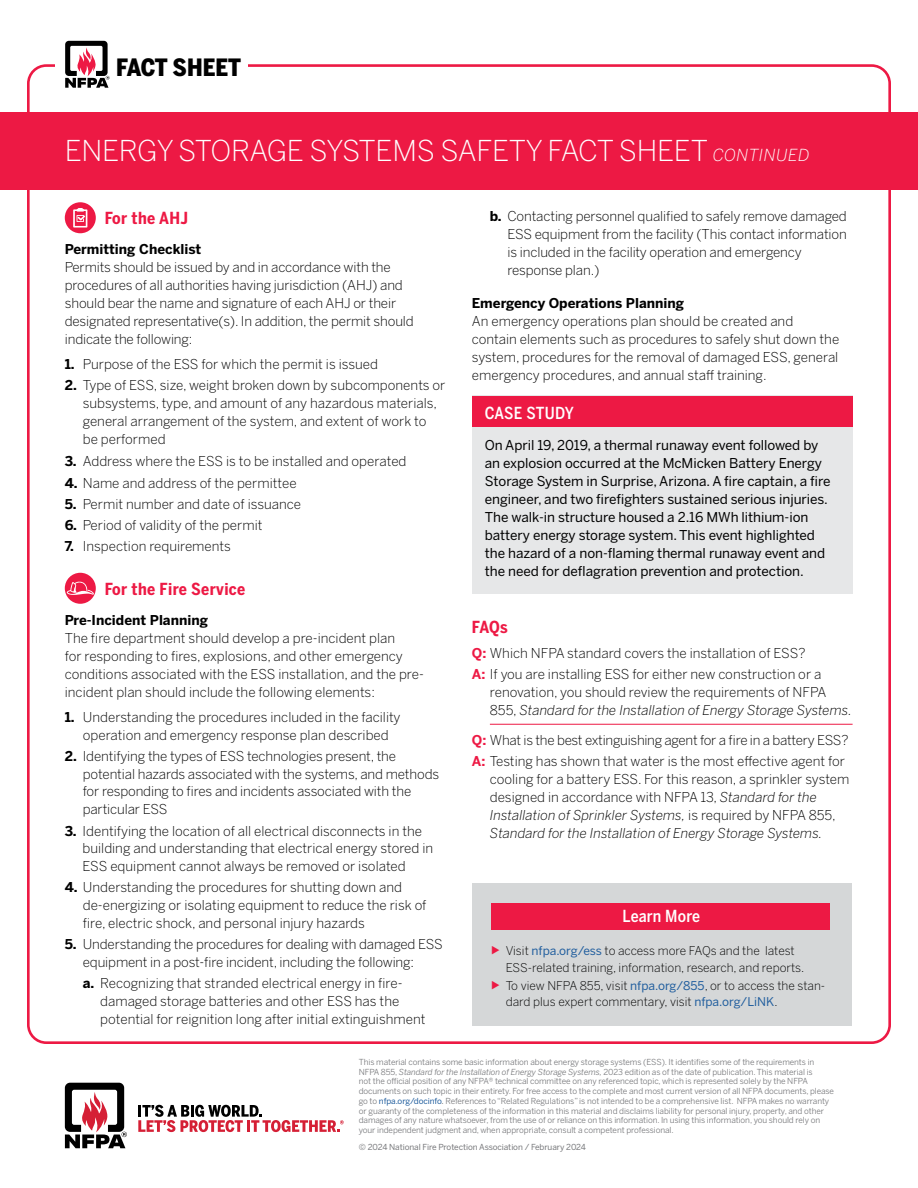
<style>
.page{position:relative;width:918px;height:1188px;background:#fff}
.page>*{position:absolute;margin:0;border:0;box-sizing:border-box;transform-origin:0 0}
.t1{font:300 28.5px "Benton Sans";letter-spacing:-.01em;color:#fff}
.t2{font:900 23.7px "Benton Sans Condensed";color:#000}
.t3{font:700 16.5px "Benton Sans Condensed";letter-spacing:.02em;color:#ed1944}
.t4{font:500 16.5px "Benton Sans Condensed";letter-spacing:.005em;color:#fff}
.t5{font:300 13.5px/18px "Benton Sans";color:#000}
.t6{font:13.5px/18px "Benton Sans";letter-spacing:-.005em;color:#000}
.t7{font:300 13.5px/21px "Benton Sans";letter-spacing:-.02em;color:#000}
.t8{font:700 13.5px "Benton Sans";color:#000}
.t9{font:300 12px/16.5px "Benton Sans";color:#000}
.t10{font:8.25px/9.8px "Benton Sans";letter-spacing:-.01em;color:#77787b}
.t11{font:8.25px "Benton Sans";letter-spacing:-.01em;color:#77787b}
.s1{font-style:italic;font-size:16.5px}
.s2{font-weight:700}
.s3{font-weight:700;color:#ed1944}
.s4{font-style:italic}
.s5{font-weight:400;color:#215e9e}
.s6{color:#215e9e}
.s7{font-style:inherit}
</style>
<div class="page">
<svg style="left:65px;top:41px;width:45px;height:47px"></svg>
<hr style="left:490px;top:724px;width:363px;height:1px;background:#ed1944">
<div style="left:65px;top:202px;width:31px;height:31px;background:#ed1944;border-radius:50%"></div>
<svg style="left:73px;top:208px;width:14px;height:20px"></svg>
<div style="left:65px;top:573px;width:31px;height:31px;background:#ed1944;border-radius:50%"></div>
<svg style="left:66px;top:582px;width:28px;height:13px"></svg>
<div style="left:472px;top:396px;width:381px;height:198px;background:#e6e7e8"></div>
<div style="left:472px;top:396px;width:381px;height:30px;background:#ed1944"></div>
<div style="left:0;top:112px;width:918px;height:78px;background:#ed1944"></div>
<div style="left:472px;top:884px;width:380px;height:142px;background:#d5d7d8"></div>
<div style="left:491px;top:904px;width:339px;height:26px;background:#ed1944"></div>
<svg style="left:65px;top:1083px;width:62px;height:65px"></svg>
<svg style="left:138px;top:1105px;width:206px;height:27px"></svg>
<h2 class="t2" style="left:116px;top:52px;width:126px">FACT SHEET</h2>
<h1 class="t1" style="left:65px;top:134px;width:746px">ENERGY STORAGE SYSTEMS SAFETY FACT SHEET <span class="s1">CONTINUED</span></h1>
<p class="t3" style="left:105px;top:208px;width:85px">For the AHJ</p>
<p class="t8" style="left:65px;top:241px;width:138px">Permitting Checklist</p>
<p class="t5" style="left:65px;top:258px;width:350px">Permits should be issued by and in accordance with the procedures of all authorities having jurisdiction (AHJ) and should bear the name and signature of each AHJ or their designated representative(s). In addition, the permit should indicate the following:</p>
<p class="t5" style="left:65px;top:355px;width:315px"><span class="s2">1.</span> Purpose of the ESS for which the permit is issued</p>
<p class="t5" style="left:83px;top:376px;width:364px;text-indent:-18px"><span class="s2">2.</span> Type of ESS, size, weight broken down by subcomponents or subsystems, type, and amount of any hazardous materials, general arrangement of the system, and extent of work to<br>be performed</p>
<p class="t5" style="left:65px;top:453px;width:343px"><span class="s2">3.</span> Address where the ESS is to be installed and operated</p>
<p class="t5" style="left:65px;top:474px;width:233px"><span class="s2">4.</span> Name and address of the permittee</p>
<p class="t5" style="left:65px;top:495px;width:238px"><span class="s2">5.</span> Permit number and date of issuance</p>
<p class="t5" style="left:65px;top:516px;width:199px"><span class="s2">6.</span> Period of validity of the permit</p>
<p class="t5" style="left:65px;top:537px;width:168px"><span class="s2">7.</span> Inspection requirements</p>
<p class="t3" style="left:105px;top:578px;width:142px">For the Fire Service</p>
<p class="t8" style="left:65px;top:611px;width:145px">Pre-Incident Planning</p>
<p class="t5" style="left:65px;top:629px;width:361px">The fire department should develop a pre-incident plan<br>for responding to fires, explosions, and other emergency conditions associated with the ESS installation, and the pre&shy;incident plan should include the following elements:</p>
<p class="t5" style="left:65px;top:708px;width:337px;text-align:center"><span class="s2">1.</span> Understanding the procedures included in the facility operation and emergency response plan described</p>
<p class="t5" style="left:83px;top:747px;width:358px;text-indent:-18px"><span class="s2">2.</span> Identifying the types of ESS technologies present, the potential hazards associated with the systems, and methods for responding to fires and incidents associated with the particular ESS</p>
<p class="t5" style="left:83px;top:822px;width:352px;text-indent:-18px"><span class="s2">3.</span> Identifying the location of all electrical disconnects in the building and understanding that electrical energy stored in<br>ESS equipment cannot always be removed or isolated</p>
<p class="t5" style="left:83px;top:879px;width:345px;text-indent:-18px"><span class="s2">4.</span> Understanding the procedures for shutting down and de-energizing or isolating equipment to reduce the risk of fire, electric shock, and personal injury hazards</p>
<p class="t5" style="left:83px;top:936px;width:361px;text-indent:-18px"><span class="s2">5.</span> Understanding the procedures for dealing with damaged ESS equipment in a post-fire incident, including the following:</p>
<p class="t5" style="left:100px;top:975px;width:327px;text-indent:-17px"><span class="s2">a.</span> Recognizing that stranded electrical energy in fire&shy;damaged storage batteries and other ESS has the potential for reignition long after initial extinguishment</p>
<p class="t5" style="left:508px;top:207px;width:341px;text-indent:-18px"><span class="s2">b.</span> Contacting personnel qualified to safely remove damaged ESS equipment from the facility (This contact information is included in the facility operation and emergency response plan.)</p>
<p class="t8" style="left:472px;top:294px;width:214px">Emergency Operations Planning</p>
<p class="t5" style="left:472px;top:312px;width:369px">An emergency operations plan should be created and contain elements such as procedures to safely shut down the system, procedures for the removal of damaged ESS, general emergency procedures, and annual staff training.</p>
<p class="t4" style="left:485px;top:403px;width:91px">CASE STUDY</p>
<p class="t6" style="left:485px;top:436px;width:347px">On April 19, 2019, a thermal runaway event followed by an explosion occurred at the McMicken Battery Energy Storage System in Surprise, Arizona. A fire captain, a fire engineer, and two firefighters sustained serious injuries.<br>The walk-in structure housed a 2.16 MWh lithium-ion battery energy storage system. This event highlighted the hazard of a non-flaming thermal runaway event and the need for deflagration prevention and protection.</p>
<p class="t3" style="left:472px;top:617px;width:37px">FAQs</p>
<p class="t5" style="left:472px;top:642px;width:351px;line-height:21px"><span class="s3">Q:</span> Which NFPA standard covers the installation of ESS?<br><span class="s3">A:</span> If you are installing ESS for either new construction or a</p>
<p class="t5" style="left:490px;top:683px;width:364px">renovation, you should review the requirements of NFPA<br>855, <span class="s4">Standard for the Installation of Energy Storage Systems.</span></p>
<p class="t7" style="left:472px;top:729px;width:378px"><span class="s3">Q:</span> What is the best extinguishing agent for a fire in a battery ESS?<br><span class="s3">A:</span> Testing has shown that water is the most effective agent for</p>
<p class="t5" style="left:490px;top:770px;width:361px">cooling for a battery ESS. For this reason, a sprinkler system designed in accordance with NFPA 13, <span class="s4">Standard for the Installation of Sprinkler Systems,</span> is required by NFPA 855, <span class="s4">Standard for the Installation of Energy Storage Systems.</span></p>
<p class="t4" style="left:623px;top:906px;width:79px">Learn More</p>
<p class="t9" style="left:506px;top:943px;width:300px">Visit <span class="s5">nfpa.org/ess</span> to access more FAQs and the latest<br>ESS-related training, information, research, and reports.</p>
<p class="t9" style="left:506px;top:977px;width:321px">To view NFPA 855, visit <span class="s5">nfpa.org/855</span>, or to access the stan&shy;dard plus expert commentary, visit <span class="s5">nfpa.org/LiNK</span>.</p>
<p class="t10" style="left:359px;top:1057px;width:477px">This material contains some basic information about energy storage systems (ESS). It identifies some of the requirements in NFPA 855, <span class="s4">Standard for the Installation of Energy Storage Systems,</span> 2023 edition as of the date of publication. This material is<br>not the official position of any NFPA® technical committee on any referenced topic, which is represented solely by the NFPA documents on such topic in their entirety. For free access to the complete and most current version of all NFPA documents, please go to <span class="s6">nfpa.org/docinfo</span><span class="s7">.</span> References to “Related Regulations” is not intended to be a comprehensive list. NFPA makes no warranty or guaranty of the completeness of the information in this material and disclaims liability for personal injury, property, and other damages of any nature whatsoever, from the use of or reliance on this information. In using this information, you should rely on your independent judgment and, when appropriate, consult a competent professional.</p>
<p class="t11" style="left:359px;top:1142px;width:229px">© 2024 National Fire Protection Association / February 2024</p>
</div>
